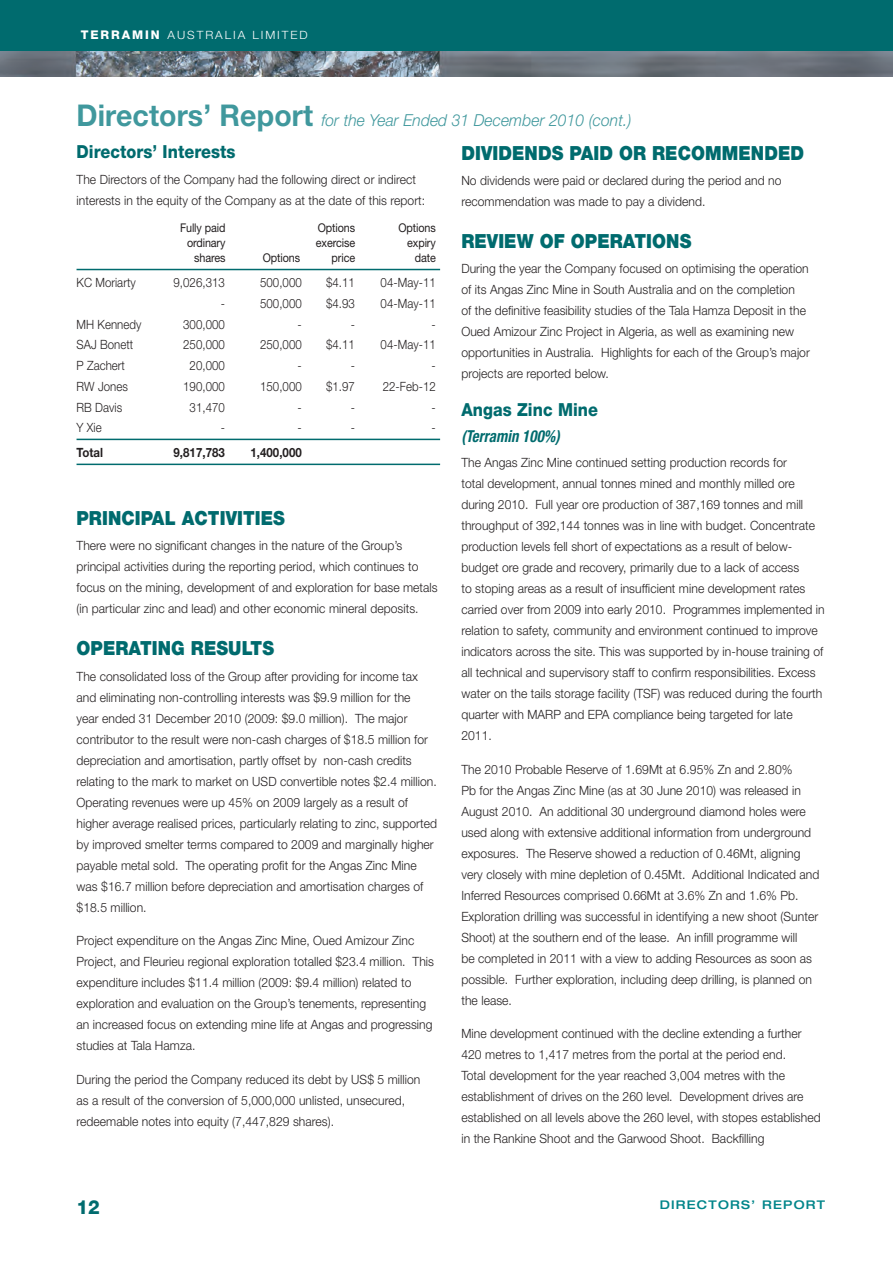
<style>
.page{position:relative;width:893px;height:1263px;background:#fff}
.page>*{position:absolute;margin:0;border:0;box-sizing:border-box;transform-origin:0 0}
.t1{font:900 19.5px "Helvetica Neue";letter-spacing:.005em;color:#006b6e;scale:.9 1}
.t2{font:800 19.5px "Helvetica Neue";color:#006b6e;scale:.95 1}
.t3{font:800 18px "Helvetica Neue";letter-spacing:.005em;color:#006b6e;scale:.9 1}
.t4{font:italic 300 16.5px "Helvetica Neue";letter-spacing:.005em;color:#40989d;scale:.95 1}
.t5{font:italic 700 condensed 16.5px "Helvetica Neue";letter-spacing:.005em;color:#006b6e;scale:.9 1}
.t6{font:300 12.75px/21px "Helvetica Neue";letter-spacing:.005em;color:#231f20;scale:.95 1}
.t7{font:300 12.75px "Helvetica Neue";letter-spacing:.005em;color:#231f20;scale:.9 1}
.t8{font:700 12.75px "Helvetica Neue";letter-spacing:.005em;color:#231f20;scale:.9 1}
.t9{font:12px "Helvetica Neue";letter-spacing:-.01em;color:#231f20;scale:.9 1}
.t10{font:500 expanded 12px "Helvetica Neue";letter-spacing:.1em;color:#01858a}
.t11{font:300 11.4px "Helvetica Neue";color:#fff;scale:1.05 1}
.s1{font-weight:800;font-size:12px}
.s2{font-weight:700;font-style:normal;font-size:30px}
</style>
<div class="page">
<div style="left:0;top:0;width:893px;height:55px;background:#006b6e"></div>
<img style="left:0;top:51px;width:893px;height:26px">
<hr style="left:77px;top:269px;width:363px;height:1px;background:#006b6e">
<hr style="left:77px;top:439px;width:363px;height:1px;background:#006b6e">
<hr style="left:77px;top:464px;width:363px;height:1px;background:#006b6e">
<p class="t11" style="left:81px;top:28px;width:101px"><span class="s1">TERRAMIN</span> Australia</p>
<p class="t11" style="left:252px;top:28px;width:9px">limited</p>
<p class="t4" style="left:77px;top:110px;width:586px"><span class="s2">Directors’ Report</span> for the Year Ended 31 December 2010 (cont.)</p>
<h2 class="t3" style="left:77px;top:141px;width:178px">Directors’ Interests</h2>
<p class="t6" style="left:77px;top:168px;width:369px">The Directors of the Company had the following direct or indirect interests in the equity of the Company as at the date of this report:</p>
<p class="t9" style="left:180px;top:221px;width:52px">Fully paid</p>
<p class="t9" style="left:318px;top:221px;width:43px">Options</p>
<p class="t9" style="left:398px;top:221px;width:43px">Options</p>
<p class="t9" style="left:187px;top:236px;width:44px">ordinary</p>
<p class="t9" style="left:316px;top:236px;width:45px">exercise</p>
<p class="t9" style="left:407px;top:236px;width:33px">expiry</p>
<p class="t9" style="left:194px;top:251px;width:36px">shares</p>
<p class="t9" style="left:263px;top:251px;width:43px">Options</p>
<p class="t9" style="left:332px;top:251px;width:28px">price</p>
<p class="t9" style="left:415px;top:251px;width:25px">date</p>
<p class="t7" style="left:77px;top:275px;width:67px">KC Moriarty</p>
<p class="t7" style="left:173px;top:275px;width:59px">9,026,313</p>
<p class="t7" style="left:260px;top:275px;width:48px">500,000</p>
<p class="t7" style="left:326px;top:275px;width:34px">$4.11</p>
<p class="t7" style="left:381px;top:275px;width:63px">04-May-11</p>
<p class="t7" style="left:221px;top:296px;width:6px">-</p>
<p class="t7" style="left:260px;top:296px;width:48px">500,000</p>
<p class="t7" style="left:326px;top:296px;width:34px">$4.93</p>
<p class="t7" style="left:381px;top:296px;width:63px">04-May-11</p>
<p class="t7" style="left:77px;top:316px;width:74px">MH Kennedy</p>
<p class="t7" style="left:183px;top:316px;width:48px">300,000</p>
<p class="t7" style="left:298px;top:316px;width:6px">-</p>
<p class="t7" style="left:351px;top:316px;width:6px">-</p>
<p class="t7" style="left:432px;top:316px;width:6px">-</p>
<p class="t7" style="left:77px;top:337px;width:65px">SAJ Bonett</p>
<p class="t7" style="left:183px;top:337px;width:48px">250,000</p>
<p class="t7" style="left:260px;top:337px;width:48px">250,000</p>
<p class="t7" style="left:326px;top:337px;width:34px">$4.11</p>
<p class="t7" style="left:381px;top:337px;width:63px">04-May-11</p>
<p class="t7" style="left:77px;top:358px;width:55px">P Zachert</p>
<p class="t7" style="left:190px;top:358px;width:41px">20,000</p>
<p class="t7" style="left:298px;top:358px;width:6px">-</p>
<p class="t7" style="left:351px;top:358px;width:6px">-</p>
<p class="t7" style="left:432px;top:358px;width:6px">-</p>
<p class="t7" style="left:77px;top:379px;width:59px">RW Jones</p>
<p class="t7" style="left:183px;top:379px;width:48px">190,000</p>
<p class="t7" style="left:260px;top:379px;width:48px">150,000</p>
<p class="t7" style="left:326px;top:379px;width:34px">$1.97</p>
<p class="t7" style="left:383px;top:379px;width:61px">22-Feb-12</p>
<p class="t7" style="left:77px;top:399px;width:52px">RB Davis</p>
<p class="t7" style="left:190px;top:399px;width:41px">31,470</p>
<p class="t7" style="left:298px;top:399px;width:6px">-</p>
<p class="t7" style="left:351px;top:399px;width:6px">-</p>
<p class="t7" style="left:432px;top:399px;width:6px">-</p>
<p class="t7" style="left:77px;top:420px;width:29px">Y Xie</p>
<p class="t7" style="left:221px;top:420px;width:6px">-</p>
<p class="t7" style="left:298px;top:420px;width:6px">-</p>
<p class="t7" style="left:351px;top:420px;width:6px">-</p>
<p class="t7" style="left:432px;top:420px;width:6px">-</p>
<p class="t8" style="left:77px;top:445px;width:31px">Total</p>
<p class="t8" style="left:173px;top:445px;width:59px">9,817,783</p>
<p class="t8" style="left:250px;top:445px;width:59px">1,400,000</p>
<h1 class="t1" style="left:77px;top:506px;width:233px">PRINCIPAL ACTIVITIES</h1>
<p class="t6" style="left:77px;top:535px;width:382px">There were no significant changes in the nature of the Group’s principal activities during the reporting period, which continues to focus on the mining, development of and exploration for base metals (in particular zinc and lead) and other economic mineral deposits.</p>
<h1 class="t1" style="left:77px;top:637px;width:221px">OPERATING RESULTS</h1>
<p class="t6" style="left:77px;top:665px;width:381px">The consolidated loss of the Group after providing for income tax and eliminating non-controlling interests was $9.9 million for the<br>year ended 31 December 2010 (2009: $9.0 million). The major contributor to the result were non-cash charges of $18.5 million for depreciation and amortisation, partly offset by non-cash credits relating to the mark to market on USD convertible notes $2.4 million.<br>Operating revenues were up 45% on 2009 largely as a result of higher average realised prices, particularly relating to zinc, supported by improved smelter terms compared to 2009 and marginally higher payable metal sold. The operating profit for the Angas Zinc Mine was $16.7 million before depreciation and amortisation charges of $18.5 million.</p>
<p class="t6" style="left:77px;top:930px;width:378px">Project expenditure on the Angas Zinc Mine, Oued Amizour Zinc Project, and Fleurieu regional exploration totalled $23.4 million. This expenditure includes $11.4 million (2009: $9.4 million) related to exploration and evaluation on the Group’s tenements, representing an increased focus on extending mine life at Angas and progressing studies at Tala Hamza.</p>
<p class="t6" style="left:77px;top:1069px;width:363px">During the period the Company reduced its debt by US$ 5 million as a result of the conversion of 5,000,000 unlisted, unsecured, redeemable notes into equity (7,447,829 shares).</p>
<h1 class="t1" style="left:461px;top:141px;width:381px">DIVIDENDS PAID OR RECOMMENDED</h1>
<p class="t6" style="left:461px;top:169px;width:338px">No dividends were paid or declared during the period and no recommendation was made to pay a dividend.</p>
<h1 class="t1" style="left:461px;top:229px;width:257px">REVIEW OF OPERATIONS</h1>
<p class="t6" style="left:461px;top:258px;width:368px">During the year the Company focused on optimising the operation of its Angas Zinc Mine in South Australia and on the completion<br>of the definitive feasibility studies of the Tala Hamza Deposit in the Oued Amizour Zinc Project in Algeria, as well as examining new opportunities in Australia. Highlights for each of the Group’s major projects are reported below.</p>
<h2 class="t3" style="left:461px;top:399px;width:153px">Angas Zinc Mine</h2>
<p class="t5" style="left:461px;top:426px;width:111px">(Terramin 100%)</p>
<p class="t6" style="left:461px;top:451px;width:384px">The Angas Zinc Mine continued setting production records for<br>total development, annual tonnes mined and monthly milled ore during 2010. Full year ore production of 387,169 tonnes and mill throughput of 392,144 tonnes was in line with budget. Concentrate production levels fell short of expectations as a result of below&shy;budget ore grade and recovery, primarily due to a lack of access<br>to stoping areas as a result of insufficient mine development rates carried over from 2009 into early 2010. Programmes implemented in relation to safety, community and environment continued to improve indicators across the site. This was supported by in-house training of all technical and supervisory staff to confirm responsibilities. Excess water on the tails storage facility (TSF) was reduced during the fourth quarter with MARP and EPA compliance being targeted for late 2011.</p>
<p class="t6" style="left:461px;top:758px;width:378px">The 2010 Probable Reserve of 1.69Mt at 6.95% Zn and 2.80%<br>Pb for the Angas Zinc Mine (as at 30 June 2010) was released in August 2010. An additional 30 underground diamond holes were used along with extensive additional information from underground exposures. The Reserve showed a reduction of 0.46Mt, aligning very closely with mine depletion of 0.45Mt. Additional Indicated and Inferred Resources comprised 0.66Mt at 3.6% Zn and 1.6% Pb.<br>Exploration drilling was successful in identifying a new shoot (Sunter Shoot) at the southern end of the lease. An infill programme will<br>be completed in 2011 with a view to adding Resources as soon as possible. Further exploration, including deep drilling, is planned on the lease.</p>
<p class="t6" style="left:461px;top:1023px;width:380px">Mine development continued with the decline extending a further 420 metres to 1,417 metres from the portal at the period end.<br>Total development for the year reached 3,004 metres with the establishment of drives on the 260 level. Development drives are established on all levels above the 260 level, with stopes established in the Rankine Shoot and the Garwood Shoot. Backfilling</p>
<h1 class="t2" style="left:77px;top:1196px;width:26px">12</h1>
<p class="t10" style="left:660px;top:1197px;width:167px">DIRECTORS’ REPORT</p>
</div>
